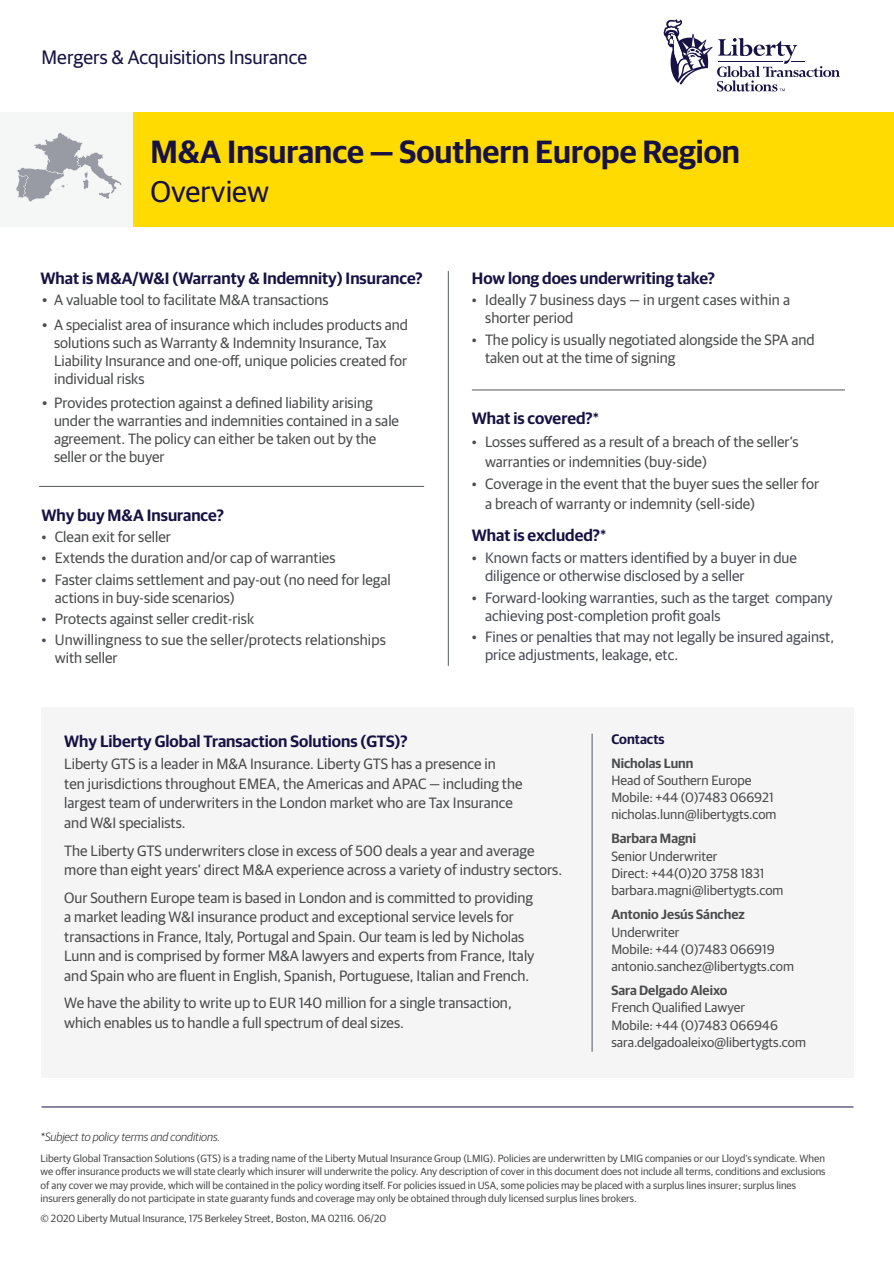
<style>
.page{position:relative;width:894px;height:1263px;background:#fff}
.page>*{position:absolute;margin:0;border:0;box-sizing:border-box;transform-origin:0 0}
.t1{font:600 32.25px "Guardian Sans";color:#171243}
.t2{font:30px "Guardian Sans";color:#171243}
.t3{font:19.5px "Guardian Sans";color:#171243}
.t4{font:600 16.5px "Guardian Sans";color:#171243}
.t5{font:15px/19.5px "Guardian Sans";color:#4b4c4d}
.t6{font:15px/18px "Guardian Sans";color:#4a4d56}
.t7{font:600 13.8px "Guardian Sans";color:#171243}
.t8{font:13.5px/17.2px "Guardian Sans";color:#4b4c4d}
.t9{font:600 13.5px "Guardian Sans";color:#4b4c4d}
.t10{font:italic 300 12px "Guardian Sans";color:#231f20}
.t11{font:10.5px/13.5px "Guardian Sans";color:#4b4c4d}
.s1{font-size:14.25px;color:#4a4d56}
.s2{font-weight:400}
.s3{font-size:14.25px}
</style>
<div class="page">
<div style="left:40px;top:707px;width:813px;height:370px;background:#f5f5f6"></div>
<hr style="left:42px;top:1106px;width:811px;height:1px;background:#171243">
<div style="left:0;top:112px;width:893px;height:115px;background:#ffdb01"></div>
<svg style="left:663px;top:19px;width:176px;height:72px"></svg>
<hr style="left:39px;top:486px;width:385px;height:1px;background:#535860">
<hr style="left:471px;top:390px;width:373px;height:1px;background:#535860">
<hr style="left:448px;top:271px;width:1px;height:395px;background:#535860">
<hr style="left:591px;top:733px;width:1px;height:318px;background:#535860">
<div style="left:0;top:112px;width:132px;height:115px;background:#f5f7f7"></div>
<svg style="left:16px;top:133px;width:106px;height:69px"></svg>
<img style="left:57px;top:166px;width:42px;height:10px">
<h3 class="t3" style="left:42px;top:43px;width:267px">Mergers &amp; Acquisitions Insurance</h3>
<h1 class="t1" style="left:150px;top:128px;width:590px">M&amp;A Insurance — Southern Europe Region</h1>
<h2 class="t2" style="left:150px;top:170px;width:120px">Overview</h2>
<p class="t4" style="left:40px;top:266px;width:383px">What is M&amp;A/W&amp;I (Warranty &amp; Indemnity) Insurance?</p>
<p class="t5" style="left:42px;top:289px;width:288px">• A valuable tool to facilitate M&amp;A transactions</p>
<p class="t5" style="left:54px;top:314px;width:355px;line-height:18px;text-indent:-12px">• A specialist area of insurance which includes products and solutions such as Warranty &amp; Indemnity Insurance, Tax Liability Insurance and one-off, unique policies created for individual risks</p>
<p class="t5" style="left:54px;top:393px;width:346px;line-height:18px;text-indent:-12px">• Provides protection against a defined liability arising under the warranties and indemnities contained in a sale agreement. The policy can either be taken out by the seller or the buyer</p>
<p class="t4" style="left:42px;top:503px;width:184px">Why buy M&amp;A Insurance?</p>
<p class="t5" style="left:42px;top:526px;width:131px"><span class="s1">•</span> Clean exit for seller</p>
<p class="t5" style="left:42px;top:547px;width:295px"><span class="s1">•</span> Extends the duration and/or cap of warranties</p>
<p class="t5" style="left:55px;top:569px;width:337px;line-height:18px;text-indent:-13px"><span class="s1">•</span> Faster claims settlement and pay-out (no need for legal actions in buy-side scenarios)</p>
<p class="t5" style="left:42px;top:608px;width:214px"><span class="s1">•</span> Protects against seller credit-risk</p>
<p class="t5" style="left:55px;top:630px;width:332px;line-height:18px;text-indent:-13px"><span class="s1">•</span> Unwillingness to sue the seller/protects relationships with seller</p>
<p class="t4" style="left:471px;top:266px;width:245px">How long does underwriting take?</p>
<p class="t5" style="left:485px;top:290px;width:306px;line-height:18px;text-indent:-13px"><span class="s1">•</span> Ideally 7 business days — in urgent cases within a shorter period</p>
<p class="t5" style="left:485px;top:329px;width:331px;line-height:18px;text-indent:-13px"><span class="s1">•</span> The policy is usually negotiated alongside the SPA and taken out at the time of signing</p>
<p class="t4" style="left:471px;top:406px;width:129px">What is covered?<span class="s2">*</span></p>
<p class="t5" style="left:485px;top:431px;width:315px;text-indent:-13px"><span class="s1">•</span> Losses suffered as a result of a breach of the seller’s warranties or indemnities (buy-side)</p>
<p class="t5" style="left:485px;top:473px;width:335px;text-indent:-13px"><span class="s1">•</span> Coverage in the event that the buyer sues the seller for a breach of warranty or indemnity (sell-side)</p>
<p class="t4" style="left:471px;top:523px;width:136px">What is excluded?<span class="s2">*</span></p>
<p class="t6" style="left:485px;top:548px;width:313px;text-indent:-13px"><span class="s3">•</span> Known facts or matters identified by a buyer in due diligence or otherwise disclosed by a seller</p>
<p class="t6" style="left:485px;top:587px;width:349px;text-indent:-13px"><span class="s3">•</span> Forward-looking warranties, such as the target company achieving post-completion profit goals</p>
<p class="t6" style="left:485px;top:626px;width:350px;text-indent:-13px"><span class="s3">•</span> Fines or penalties that may not legally be insured against, price adjustments, leakage, etc.</p>
<p class="t4" style="left:64px;top:729px;width:345px">Why Liberty Global Transaction Solutions (GTS)?</p>
<p class="t5" style="left:64px;top:753px;width:459px">Liberty GTS is a leader in M&amp;A Insurance. Liberty GTS has a presence in<br>ten jurisdictions throughout EMEA, the Americas and APAC — including the largest team of underwriters in the London market who are Tax Insurance and W&amp;I specialists.</p>
<p class="t5" style="left:64px;top:839px;width:499px">The Liberty GTS underwriters close in excess of 500 deals a year and average more than eight years’ direct M&amp;A experience across a variety of industry sectors.</p>
<p class="t5" style="left:64px;top:886px;width:471px">Our Southern Europe team is based in London and is committed to providing a market leading W&amp;I insurance product and exceptional service levels for transactions in France, Italy, Portugal and Spain. Our team is led by Nicholas Lunn and is comprised by former M&amp;A lawyers and experts from France, Italy and Spain who are fluent in English, Spanish, Portuguese, Italian and French.</p>
<p class="t5" style="left:64px;top:992px;width:449px">We have the ability to write up to EUR 140 million for a single transaction, which enables us to handle a full spectrum of deal sizes.</p>
<p class="t7" style="left:611px;top:728px;width:55px">Contacts</p>
<p class="t9" style="left:611px;top:753px;width:83px">Nicholas Lunn</p>
<p class="t8" style="left:611px;top:770px;width:167px">Head of Southern Europe<br>Mobile: +44 (0)7483 066921 nicholas.lunn@libertygts.com</p>
<p class="t9" style="left:611px;top:829px;width:86px">Barbara Magni</p>
<p class="t8" style="left:611px;top:846px;width:173px">Senior Underwriter<br>Direct: +44(0)20 3758 1831 barbara.magni@libertygts.com</p>
<p class="t9" style="left:611px;top:904px;width:135px">Antonio Jesús Sánchez</p>
<p class="t8" style="left:611px;top:922px;width:184px">Underwriter<br>Mobile: +44 (0)7483 066919 antonio.sanchez@libertygts.com</p>
<p class="t9" style="left:611px;top:980px;width:117px">Sara Delgado Aleixo</p>
<p class="t8" style="left:611px;top:998px;width:196px">French Qualified Lawyer<br>Mobile: +44 (0)7483 066946 sara.delgadoaleixo@libertygts.com</p>
<p class="t10" style="left:40px;top:1129px;width:181px">*Subject to policy terms and conditions.</p>
<p class="t11" style="left:40px;top:1150px;width:786px">Liberty Global Transaction Solutions (GTS) is a trading name of the Liberty Mutual Insurance Group (LMIG). Policies are underwritten by LMIG companies or our Lloyd’s syndicate. When we offer insurance products we will state clearly which insurer will underwrite the policy. Any description of cover in this document does not include all terms, conditions and exclusions of any cover we may provide, which will be contained in the policy wording itself. For policies issued in USA, some policies may be placed with a surplus lines insurer; surplus lines insurers generally do not participate in state guaranty funds and coverage may only be obtained through duly licensed surplus lines brokers.</p>
<p class="t11" style="left:40px;top:1211px;width:347px">© 2020 Liberty Mutual Insurance, 175 Berkeley Street, Boston, MA 02116. 06/20</p>
</div>
